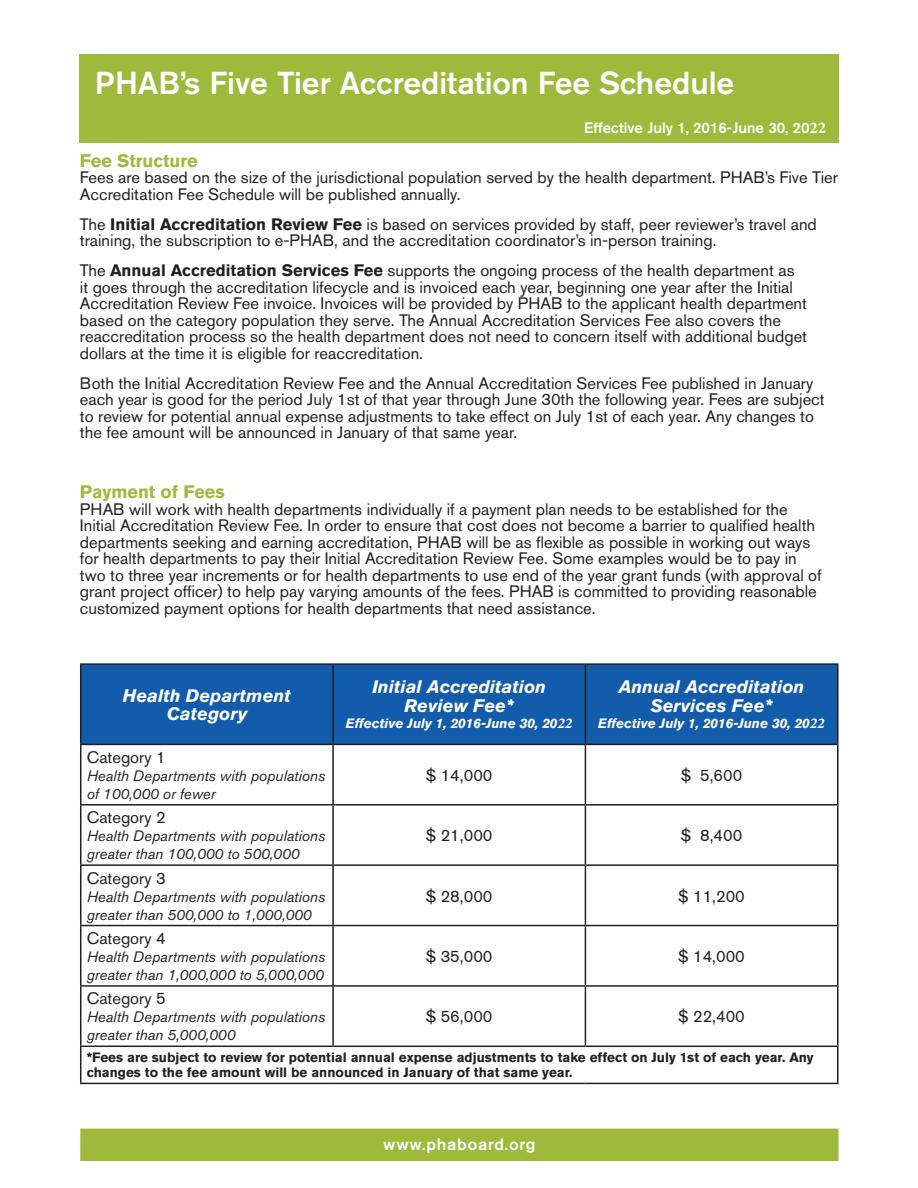
<style>
.page{position:relative;width:918px;height:1188px;background:#fff}
.page>*{position:absolute;margin:0;border:0;box-sizing:border-box;transform-origin:0 0}
.First_Page_Title{font:500 31.5px "Akzidenz Grotesk BE";color:#fff}
.t1{font:italic 700 18px/19px "Akzidenz Grotesk BE";color:#fff;text-align:center}
.Bulleted_List_Header{font:700 18px "Akzidenz Grotesk BE";color:#9fba3a}
.Bulleted_List_Header-2{font:16.5px/16.5px "Akzidenz Grotesk BE";color:#231f20}
.t2{font:500 16.5px "Akzidenz Grotesk BE";letter-spacing:.05em;color:#fff}
.t3{font:italic 15px/18px "Akzidenz Grotesk BE";color:#231f20}
.Document_Date{font:500 15px "Akzidenz Grotesk BE";color:#fff}
.t4{font:700 13.5px/15px "Akzidenz Grotesk BE";color:#231f20}
.t5{font:italic 700 13.5px "Akzidenz Grotesk BE";color:#fff}
.s1{font-family:"Minion Pro";font-weight:700;font-size:16.5px}
.s2{font-weight:700}
.s3{font-family:"Minion Pro";font-size:15px}
</style>
<div class="page">
<div style="left:79px;top:54px;width:760px;height:89px;background:#9fba3a"></div>
<div style="left:80px;top:1129px;width:759px;height:32px;background:#9fba3a"></div>
<div style="left:81px;top:665px;width:756px;height:79px;background:#135cab"></div>
<hr style="left:80px;top:663px;width:253px;height:2px;background:#231f20">
<hr style="left:80px;top:665px;width:1px;height:79px;background:#231f20">
<hr style="left:333px;top:663px;width:252px;height:2px;background:#231f20">
<hr style="left:332px;top:665px;width:2px;height:79px;background:#231f20">
<hr style="left:585px;top:663px;width:254px;height:2px;background:#231f20">
<hr style="left:585px;top:665px;width:1px;height:79px;background:#231f20">
<hr style="left:837px;top:665px;width:2px;height:79px;background:#231f20">
<hr style="left:80px;top:744px;width:253px;height:1px;background:#231f20">
<hr style="left:80px;top:745px;width:1px;height:59px;background:#231f20">
<hr style="left:333px;top:744px;width:252px;height:1px;background:#231f20">
<hr style="left:332px;top:745px;width:2px;height:59px;background:#231f20">
<hr style="left:585px;top:744px;width:254px;height:1px;background:#231f20">
<hr style="left:585px;top:745px;width:1px;height:59px;background:#231f20">
<hr style="left:837px;top:745px;width:2px;height:59px;background:#231f20">
<hr style="left:80px;top:804px;width:253px;height:2px;background:#231f20">
<hr style="left:80px;top:806px;width:1px;height:58px;background:#231f20">
<hr style="left:333px;top:804px;width:252px;height:2px;background:#231f20">
<hr style="left:332px;top:806px;width:2px;height:58px;background:#231f20">
<hr style="left:585px;top:804px;width:254px;height:2px;background:#231f20">
<hr style="left:585px;top:806px;width:1px;height:58px;background:#231f20">
<hr style="left:837px;top:806px;width:2px;height:58px;background:#231f20">
<hr style="left:80px;top:864px;width:253px;height:2px;background:#231f20">
<hr style="left:80px;top:866px;width:1px;height:59px;background:#231f20">
<hr style="left:333px;top:864px;width:252px;height:2px;background:#231f20">
<hr style="left:332px;top:866px;width:2px;height:59px;background:#231f20">
<hr style="left:585px;top:864px;width:254px;height:2px;background:#231f20">
<hr style="left:585px;top:866px;width:1px;height:59px;background:#231f20">
<hr style="left:837px;top:866px;width:2px;height:59px;background:#231f20">
<hr style="left:80px;top:925px;width:253px;height:1px;background:#231f20">
<hr style="left:80px;top:926px;width:1px;height:59px;background:#231f20">
<hr style="left:333px;top:925px;width:252px;height:1px;background:#231f20">
<hr style="left:332px;top:926px;width:2px;height:59px;background:#231f20">
<hr style="left:585px;top:925px;width:254px;height:1px;background:#231f20">
<hr style="left:585px;top:926px;width:1px;height:59px;background:#231f20">
<hr style="left:837px;top:926px;width:2px;height:59px;background:#231f20">
<hr style="left:80px;top:985px;width:253px;height:2px;background:#231f20">
<hr style="left:80px;top:987px;width:1px;height:59px;background:#231f20">
<hr style="left:333px;top:985px;width:252px;height:2px;background:#231f20">
<hr style="left:332px;top:987px;width:2px;height:59px;background:#231f20">
<hr style="left:585px;top:985px;width:254px;height:2px;background:#231f20">
<hr style="left:585px;top:987px;width:1px;height:59px;background:#231f20">
<hr style="left:837px;top:987px;width:2px;height:59px;background:#231f20">
<hr style="left:80px;top:1046px;width:253px;height:1px;background:#231f20">
<hr style="left:80px;top:1047px;width:1px;height:36px;background:#231f20">
<hr style="left:333px;top:1046px;width:252px;height:1px;background:#231f20">
<hr style="left:585px;top:1046px;width:254px;height:1px;background:#231f20">
<hr style="left:837px;top:1047px;width:2px;height:36px;background:#231f20">
<hr style="left:80px;top:1083px;width:253px;height:1px;background:#231f20">
<hr style="left:333px;top:1083px;width:252px;height:1px;background:#231f20">
<hr style="left:585px;top:1083px;width:254px;height:1px;background:#231f20">
<p class="First_Page_Title" style="left:95px;top:63px;width:641px">PHAB’s Five Tier Accreditation Fee Schedule</p>
<p class="Document_Date" style="left:584px;top:119px;width:243px">Effective July 1, 2016-June 30, 20<span class="s1">22</span></p>
<p class="Bulleted_List_Header" style="left:80px;top:150px;width:119px">Fee Structure</p>
<p class="Bulleted_List_Header-2" style="left:80px;top:169px;width:760px">Fees are based on the size of the jurisdictional population served by the health department. PHAB’s Five Tier<br>Accreditation Fee Schedule will be published annually.</p>
<p class="Bulleted_List_Header-2" style="left:80px;top:216px;width:738px">The <span class="s2">Initial Accreditation Review Fee</span> is based on services provided by staff, peer reviewer’s travel and training, the subscription to e-PHAB, and the accreditation coordinator’s in-person training.</p>
<p class="Bulleted_List_Header-2" style="left:80px;top:262px;width:729px">The <span class="s2">Annual Accreditation Services Fee</span> supports the ongoing process of the health department as<br>it goes through the accreditation lifecycle and is invoiced each year, beginning one year after the Initial Accreditation Review Fee invoice. Invoices will be provided by PHAB to the applicant health department based on the category population they serve. The Annual Accreditation Services Fee also covers the reaccreditation process so the health department does not need to concern itself with additional budget dollars at the time it is eligible for reaccreditation.</p>
<p class="Bulleted_List_Header-2" style="left:80px;top:375px;width:746px">Both the Initial Accreditation Review Fee and the Annual Accreditation Services Fee published in January each year is good for the period July 1st of that year through June 30th the following year. Fees are subject to review for potential annual expense adjustments to take effect on July 1st of each year. Any changes to the fee amount will be announced in January of that same year.</p>
<p class="Bulleted_List_Header" style="left:80px;top:482px;width:146px">Payment of Fees</p>
<p class="Bulleted_List_Header-2" style="left:80px;top:501px;width:743px">PHAB will work with health departments individually if a payment plan needs to be established for the Initial Accreditation Review Fee. In order to ensure that cost does not become a barrier to qualified health departments seeking and earning accreditation, PHAB will be as flexible as possible in working out ways for health departments to pay their Initial Accreditation Review Fee. Some examples would be to pay in two to three year increments or for health departments to use end of the year grant funds (with approval of grant project officer) to help pay varying amounts of the fees. PHAB is committed to providing reasonable customized payment options for health departments that need assistance.</p>
<p class="t1" style="left:123px;top:687px;width:169px;line-height:18px">Health Department<br>Category</p>
<p class="t1" style="left:372px;top:677px;width:175px">Initial Accreditation<br>Review Fee*</p>
<p class="t5" style="left:346px;top:716px;width:228px">Effective July 1, 2016-June 30, 20<span class="s3">22</span></p>
<p class="t1" style="left:619px;top:677px;width:187px">Annual Accreditation<br>Services Fee*</p>
<p class="t5" style="left:598px;top:716px;width:228px">Effective July 1, 2016-June 30, 20<span class="s3">22</span></p>
<p class="Bulleted_List_Header-2" style="left:87px;top:749px;width:80px">Category 1</p>
<p class="t3" style="left:87px;top:766px;width:240px">Health Departments with populations of 100,000 or fewer</p>
<p class="Bulleted_List_Header-2" style="left:426px;top:767px;width:68px">$ 14,000</p>
<p class="Bulleted_List_Header-2" style="left:681px;top:767px;width:63px">$ 5,600</p>
<p class="Bulleted_List_Header-2" style="left:87px;top:809px;width:80px">Category 2</p>
<p class="t3" style="left:87px;top:827px;width:240px">Health Departments with populations greater than 100,000 to 500,000</p>
<p class="Bulleted_List_Header-2" style="left:426px;top:827px;width:68px">$ 21,000</p>
<p class="Bulleted_List_Header-2" style="left:681px;top:827px;width:63px">$ 8,400</p>
<p class="Bulleted_List_Header-2" style="left:87px;top:869px;width:80px">Category 3</p>
<p class="t3" style="left:87px;top:887px;width:240px">Health Departments with populations greater than 500,000 to 1,000,000</p>
<p class="Bulleted_List_Header-2" style="left:426px;top:887px;width:68px">$ 28,000</p>
<p class="Bulleted_List_Header-2" style="left:678px;top:887px;width:68px">$ 11,200</p>
<p class="Bulleted_List_Header-2" style="left:87px;top:930px;width:80px">Category 4</p>
<p class="t3" style="left:87px;top:948px;width:240px">Health Departments with populations greater than 1,000,000 to 5,000,000</p>
<p class="Bulleted_List_Header-2" style="left:426px;top:948px;width:68px">$ 35,000</p>
<p class="Bulleted_List_Header-2" style="left:678px;top:948px;width:68px">$ 14,000</p>
<p class="Bulleted_List_Header-2" style="left:87px;top:990px;width:80px">Category 5</p>
<p class="t3" style="left:87px;top:1008px;width:240px">Health Departments with populations greater than 5,000,000</p>
<p class="Bulleted_List_Header-2" style="left:426px;top:1008px;width:68px">$ 56,000</p>
<p class="Bulleted_List_Header-2" style="left:678px;top:1008px;width:68px">$ 22,400</p>
<p class="t4" style="left:87px;top:1050px;width:728px">*Fees are subject to review for potential annual expense adjustments to take effect on July 1st of each year. Any changes to the fee amount will be announced in January of that same year.</p>
<p class="t2" style="left:383px;top:1134px;width:154px">www.phaboard.org</p>
</div>
